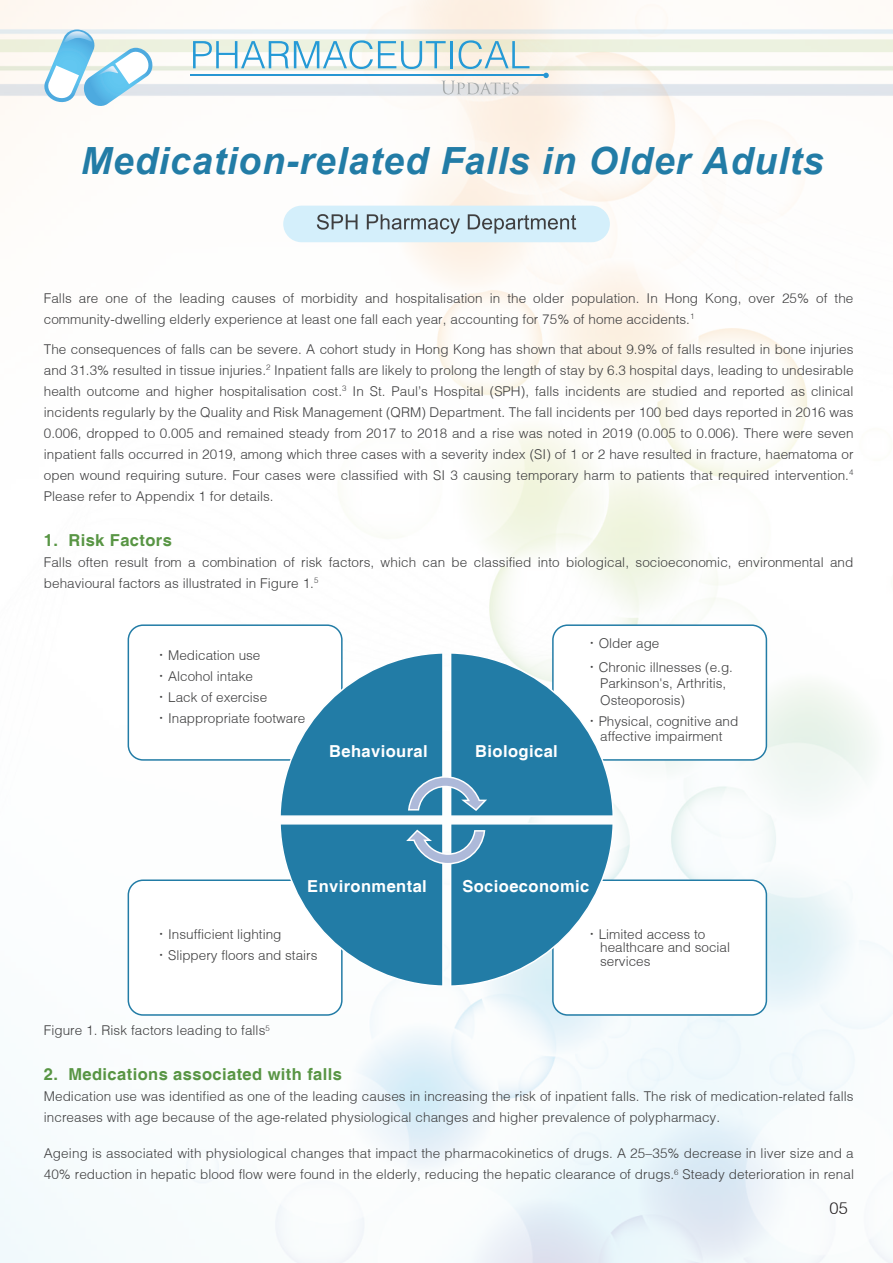
<style>
.page{position:relative;width:893px;height:1263px;background:#fff}
.page>*{position:absolute;margin:0;border:0;box-sizing:border-box;transform-origin:0 0}
.t1{font:italic 700 37.5px "Arial";letter-spacing:.025em;color:#227ca6}
.t2{font:700 16.5px "Helvetica";letter-spacing:.025em;color:#fff}
.t3{font:700 16.5px "Helvetica";letter-spacing:.025em;color:#589544}
.t4{font:300 16.5px "Helvetica";color:#231f20}
.t5{font:300 13.5px/21px "Helvetica";letter-spacing:.005em;color:#3f3f40}
.s1{font-family:"Adobe Ming Std"}
</style>
<div class="page">
<img style="left:0;top:0;width:893px;height:1263px">
<div style="left:283px;top:206px;width:327px;height:36px;background:#d4effb;border-radius:18px"></div>
<svg style="left:317px;top:214px;width:41px;height:16px"></svg>
<svg style="left:367px;top:214px;width:93px;height:20px"></svg>
<svg style="left:468px;top:214px;width:108px;height:20px"></svg>
<div style="left:553px;top:625px;width:213px;height:135px;background:#fff;border-radius:15px"></div>
<div style="left:552px;top:624px;width:215px;height:137px;border:2px solid #227ca6;border-radius:15px"></div>
<div style="left:128px;top:625px;width:214px;height:135px;background:#fff;border-radius:15px"></div>
<div style="left:128px;top:624px;width:215px;height:137px;border:2px solid #227ca6;border-radius:15px"></div>
<div style="left:553px;top:880px;width:213px;height:135px;background:#fff;border-radius:15px"></div>
<div style="left:552px;top:879px;width:215px;height:137px;border:2px solid #227ca6;border-radius:15px"></div>
<div style="left:128px;top:880px;width:214px;height:135px;background:#fff;border-radius:15px"></div>
<div style="left:128px;top:879px;width:215px;height:137px;border:2px solid #227ca6;border-radius:15px"></div>
<svg style="left:279px;top:652px;width:335px;height:165px"></svg>
<svg style="left:279px;top:823px;width:335px;height:164px"></svg>
<svg style="left:42px;top:30px;width:112px;height:78px"></svg>
<svg style="left:193px;top:40px;width:253px;height:29px"></svg>
<hr style="left:450px;top:41px;width:3px;height:27px;background:#259ad6">
<svg style="left:459px;top:40px;width:70px;height:29px;background:#c8dbd9"></svg>
<svg style="left:441px;top:81px;width:78px;height:13px"></svg>
<hr style="left:190px;top:74px;width:356px;height:2px;background:#2796d3">
<svg style="left:543px;top:73px;width:6px;height:5px"></svg>
<h1 class="t1" style="left:81px;top:136px;width:744px">Medication-related Falls in Older Adults</h1>
<p class="t5" style="left:44px;top:287px;width:811px">Falls are one of the leading causes of morbidity and hospitalisation in the older population. In Hong Kong, over 25% of the community-dwelling elderly experience at least one fall each year, accounting for 75% of home accidents.<sup>1</sup></p>
<p class="t5" style="left:44px;top:338px;width:811px;text-align:justify">The consequences of falls can be severe. A cohort study in Hong Kong has shown that about 9.9% of falls resulted in bone injuries and 31.3% resulted in tissue injuries.<sup>2</sup> Inpatient falls are likely to prolong the length of stay by 6.3 hospital days, leading to undesirable health outcome and higher hospitalisation cost.<sup>3</sup> In St. Paul’s Hospital (SPH), falls incidents are studied and reported as clinical incidents regularly by the Quality and Risk Management (QRM) Department. The fall incidents per 100 bed days reported in 2016 was 0.006, dropped to 0.005 and remained steady from 2017 to 2018 and a rise was noted in 2019 (0.005 to 0.006). There were seven inpatient falls occurred in 2019, among which three cases with a severity index (SI) of 1 or 2 have resulted in fracture, haematoma or open wound requiring suture. Four cases were classified with SI 3 causing temporary harm to patients that required intervention.<sup>4<br></sup>Please refer to Appendix 1 for details.</p>
<p class="t3" style="left:44px;top:530px;width:130px">1. Risk Factors</p>
<p class="t5" style="left:44px;top:551px;width:811px">Falls often result from a combination of risk factors, which can be classified into biological, socioeconomic, environmental and behavioural factors as illustrated in Figure 1.<sup>5</sup></p>
<p class="t5" style="left:155px;top:644px;width:152px"><span class="s1">‧</span>Medication use <span class="s1">‧</span>Alcohol intake<br><span class="s1">‧</span>Lack of exercise <span class="s1">‧</span>Inappropriate footware</p>
<p class="t2" style="left:329px;top:741px;width:100px">Behavioural</p>
<p class="t2" style="left:475px;top:741px;width:84px">Biological</p>
<p class="t5" style="left:585px;top:631px;width:149px;line-height:24px"><span class="s1">‧</span>Older age<br><span class="s1">‧</span>Chronic illnesses (e.g.</p>
<p class="t5" style="left:600px;top:675px;width:128px;line-height:16.5px">Parkinson's, Arthritis,<br>Osteoporosis)</p>
<p class="t5" style="left:585px;top:713px;width:155px;line-height:15px;text-align:center"><span class="s1">‧</span>Physical, cognitive and affective impairment</p>
<p class="t2" style="left:307px;top:876px;width:121px">Environmental</p>
<p class="t2" style="left:462px;top:876px;width:128px">Socioeconomic</p>
<p class="t5" style="left:155px;top:923px;width:164px"><span class="s1">‧</span>Insufficient lighting <span class="s1">‧</span>Slippery floors and stairs</p>
<p class="t5" style="left:600px;top:927px;width:131px;line-height:13.5px;text-indent:-15px"><span class="s1">‧</span>Limited access to healthcare and social services</p>
<p class="t5" style="left:44px;top:1020px;width:228px">Figure 1. Risk factors leading to falls<sup>5</sup></p>
<p class="t3" style="left:44px;top:1064px;width:300px">2. Medications associated with falls</p>
<p class="t5" style="left:44px;top:1086px;width:811px">Medication use was identified as one of the leading causes in increasing the risk of inpatient falls. The risk of medication-related falls increases with age because of the age-related physiological changes and higher prevalence of polypharmacy.</p>
<p class="t5" style="left:44px;top:1143px;width:812px">Ageing is associated with physiological changes that impact the pharmacokinetics of drugs. A 25–35% decrease in liver size and a<br>40% reduction in hepatic blood flow were found in the elderly, reducing the hepatic clearance of drugs.<sup>6</sup> Steady deterioration in renal</p>
<p class="t4" style="left:830px;top:1197px;width:20px">05</p>
</div>
